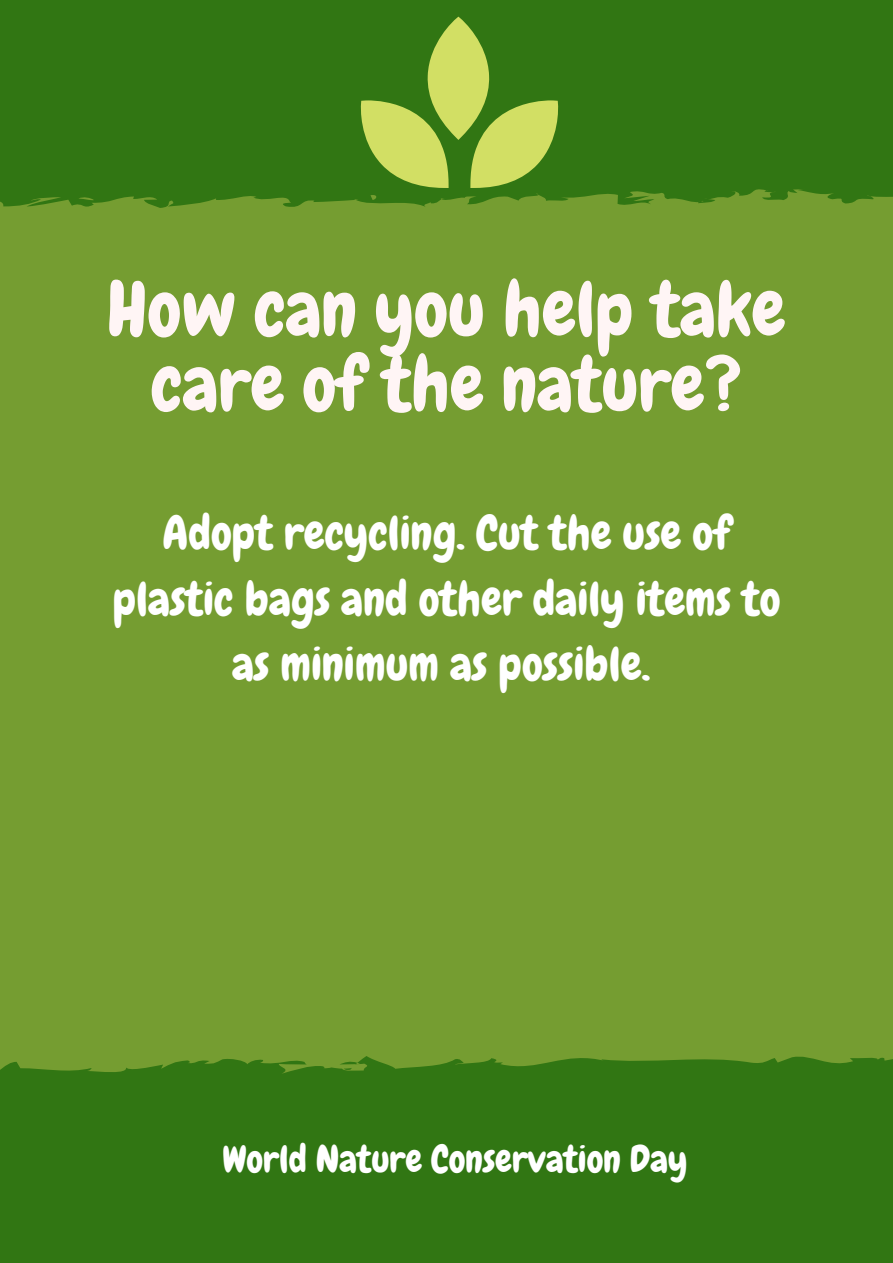
<style>
.page{position:relative;width:893px;height:1263px;background:#317613}
.page>*{position:absolute;margin:0;border:0;box-sizing:border-box;transform-origin:0 0}
.t1{font:75.9px/74.8px "Chewy";color:#fff5f5;text-align:center}
.t2{font:46.65px/65.2px "Chewy";color:#fff;text-align:center}
.t3{font:37.5px "Chewy";color:#fff}
</style>
<div class="page">
<div style="left:0;top:189px;width:893px;height:885px;background:#759d31"></div>
<svg style="left:78px;top:196px;width:16px;height:5px"></svg>
<svg style="left:354px;top:17px;width:206px;height:186px"></svg>
<h1 class="t1" style="left:107px;top:272px;width:680px">How can you help take care of the nature?</h1>
<p class="t2" style="left:113px;top:501px;width:669px">Adopt recycling. Cut the use of plastic bags and other daily items to as minimum as possible.</p>
<p class="t3" style="left:222px;top:1135px;width:466px">World Nature Conservation Day</p>
</div>
